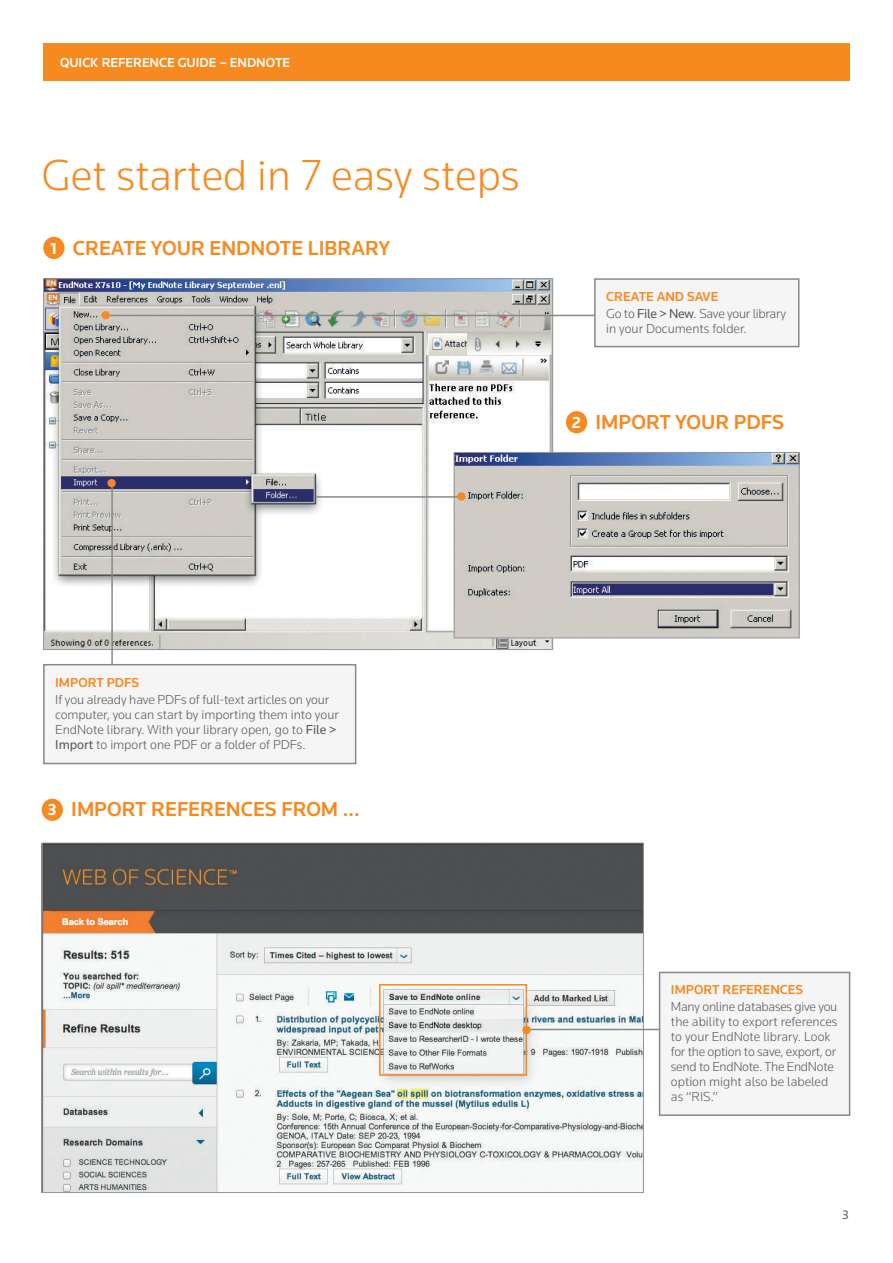
<style>
.page{position:relative;width:893px;height:1263px;background:#fff}
.page>*{position:absolute;margin:0;border:0;box-sizing:border-box;transform-origin:0 0}
.t1{font:300 45px "+RBRSUR Knowledge";color:#f6891f}
.t2{font:500 21px "+HUHLRB Knowledge";color:#f6891f}
.t3{font:300 13.5px/15px "+RBRSUR Knowledge";letter-spacing:-.005em;color:#57585a}
.t4{font:500 13.5px "+HUHLRB Knowledge";color:#f6891f}
.t5{font:500 13.5px "+HUHLRB Knowledge";color:#fff}
.t6{font:12.75px "+RLWNII Knowledge";color:#5f514d}
.s1{font-family:"+QKPMDV Knowledge";font-weight:700;font-size:16.5px;color:#fff}
.s2{font-family:"+RLWNII Knowledge";font-weight:400}
</style>
<div class="page">
<img style="left:43px;top:845px;width:598px;height:346px">
<div style="left:43px;top:43px;width:807px;height:38px;background:#f6891f"></div>
<img style="left:45px;top:280px;width:506px;height:368px">
<div style="left:43px;top:237px;width:21px;height:22px;background:#f6891f;border-radius:50%"></div>
<img style="left:455px;top:454px;width:342px;height:182px">
<div style="left:453px;top:452px;width:346px;height:186px;border:1px solid #939598"></div>
<div style="left:566px;top:411px;width:21px;height:22px;background:#f6891f;border-radius:50%"></div>
<div style="left:42px;top:799px;width:21px;height:22px;background:#f6891f;border-radius:50%"></div>
<hr style="left:111px;top:486px;width:2px;height:233px;background:#86888b">
<div style="left:107px;top:479px;width:9px;height:8px;background:#f6891f;border-radius:50%"></div>
<div style="left:379px;top:984px;width:148px;height:92px;border:2px solid #f6891f"></div>
<hr style="left:529px;top:1029px;width:153px;height:1px;background:#86888b">
<hr style="left:107px;top:315px;width:504px;height:1px;background:#86888b">
<div style="left:522px;top:1026px;width:8px;height:8px;background:#f6891f;border-radius:50%"></div>
<div style="left:659px;top:972px;width:190px;height:143px;background:#f5f5f6"></div>
<div style="left:658px;top:972px;width:192px;height:144px;border:2px solid #86888b"></div>
<div style="left:595px;top:279px;width:203px;height:68px;background:#f5f5f6"></div>
<div style="left:594px;top:278px;width:205px;height:69px;border:2px solid #86888b"></div>
<div style="left:44px;top:665px;width:311px;height:99px;background:#f5f5f6"></div>
<div style="left:43px;top:664px;width:313px;height:100px;border:2px solid #86888b"></div>
<hr style="left:316px;top:496px;width:142px;height:2px;background:#86888b">
<div style="left:457px;top:492px;width:8px;height:9px;background:#f6891f;border-radius:50%"></div>
<div style="left:101px;top:311px;width:9px;height:8px;background:#f6891f;border-radius:50%"></div>
<p class="t5" style="left:60px;top:57px;width:231px">QUICK REFERENCE GUIDE – ENDNOTE</p>
<h1 class="t1" style="left:41px;top:156px;width:479px">Get started in 7 easy steps</h1>
<h2 class="t2" style="left:51px;top:239px;width:341px"><span class="s1">1</span> CREATE YOUR ENDNOTE LIBRARY</h2>
<p class="t4" style="left:606px;top:291px;width:113px">CREATE AND SAVE</p>
<p class="t3" style="left:606px;top:307px;width:181px">Go to <span class="s2">File &gt; New</span>. Save your library in your Documents folder.</p>
<h2 class="t2" style="left:572px;top:413px;width:214px"><span class="s1">2</span> IMPORT YOUR PDFS</h2>
<p class="t4" style="left:55px;top:676px;width:85px">IMPORT PDFS</p>
<p class="t3" style="left:55px;top:692px;width:285px">If you already have PDFs of full-text articles on your computer, you can start by importing them into your EndNote library. With your library open, go to <span class="s2">File &gt; Import</span> to import one PDF or a folder of PDFs.</p>
<h2 class="t2" style="left:48px;top:801px;width:313px"><span class="s1">3</span> IMPORT REFERENCES FROM ...</h2>
<p class="t4" style="left:671px;top:984px;width:134px">IMPORT REFERENCES</p>
<p class="t3" style="left:671px;top:1000px;width:168px">Many online databases give you the ability to export references to your EndNote library. Look for the option to save, export, or send to EndNote. The EndNote option might also be labeled as “RIS.”</p>
<p class="t6" style="left:842px;top:1211px;width:8px">3</p>
</div>
